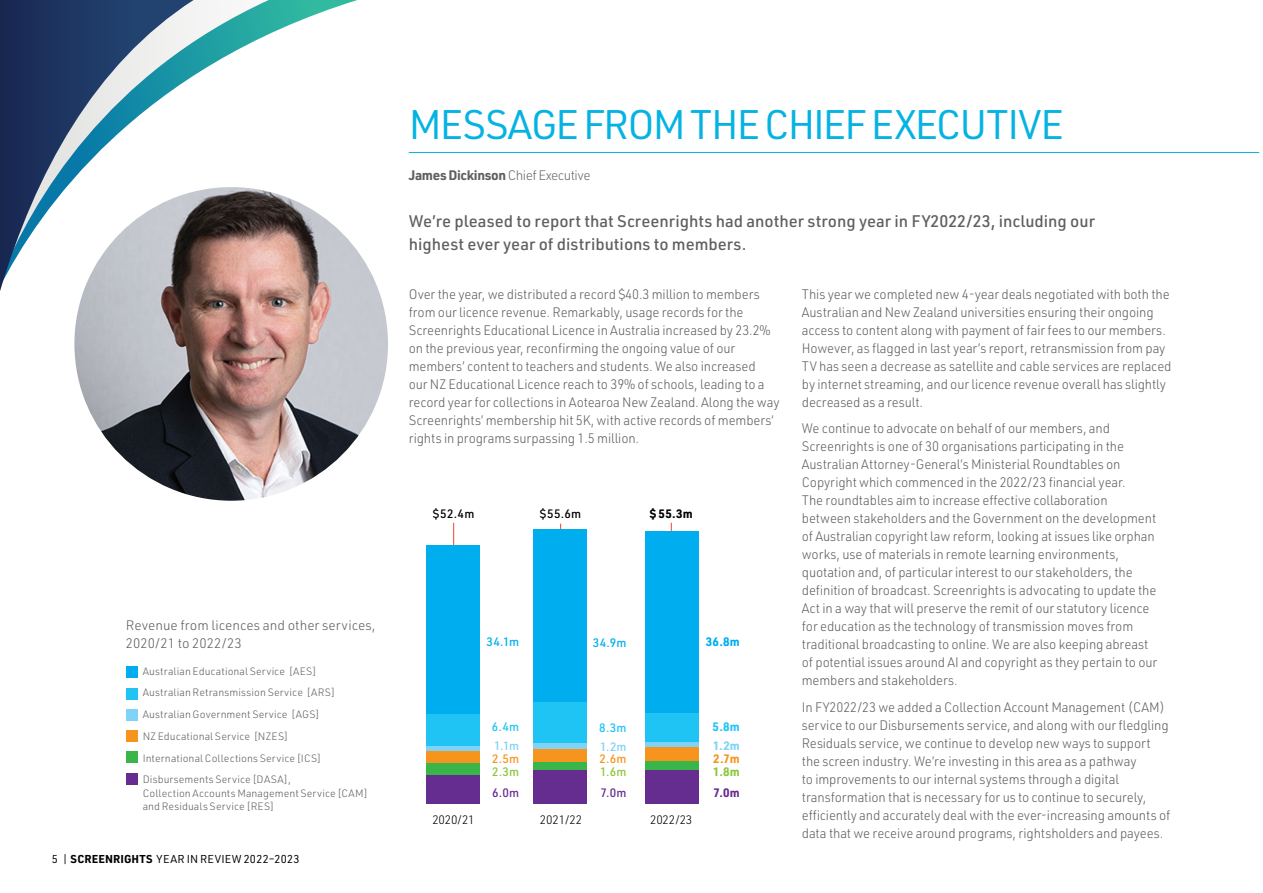
<style>
.page{position:relative;width:1263px;height:893px;background:#fff}
.page>*{position:absolute;margin:0;border:0;box-sizing:border-box;transform-origin:0 0}
.t1{font:40.5px "URWDIN";letter-spacing:-.045em;color:#04b3e2}
.t2{font:500 16.5px/22.5px "URWDIN";color:#5f6062}
.t3{font:300 13.5px/18px "URWDIN";letter-spacing:-.01em;color:#5f6062;scale:.96 1}
.t4{font:300 13.5px/18px "URWDIN";letter-spacing:-.01em;color:#5f6062}
.t5{font:700 13.5px "URWDIN";letter-spacing:-.025em;color:#5f6062}
.t6{font:300 12px "URWDIN";letter-spacing:-.02em;color:#000}
.t7{font:500 12px "URWDIN";letter-spacing:.03em;color:#000}
.t8{font:500 12px "URWDIN";letter-spacing:.03em;color:#00aeef}
.t9{font:500 12px "URWDIN";color:#20c4f4}
.t10{font:500 12px "URWDIN";color:#7ed3f7}
.t11{font:500 12px "URWDIN";color:#f7941e}
.t12{font:500 12px "URWDIN";color:#8dc63f}
.t13{font:500 12px "URWDIN";color:#662d91}
.t14{font:700 12px "URWDIN";color:#000}
.t15{font:700 12px "URWDIN";color:#00aeef}
.t16{font:700 12px "URWDIN";color:#20c4f4}
.t17{font:700 12px "URWDIN";color:#7ed3f7}
.t18{font:700 12px "URWDIN";color:#f7941e}
.t19{font:700 12px "URWDIN";color:#8dc63f}
.t20{font:700 12px "URWDIN";color:#662d91}
.t21{font:11.25px "URWDIN";letter-spacing:.03em;color:#000}
.t22{font:300 10.5px/21.8px "URWDIN";letter-spacing:.01em;color:#5f6062}
.s1{font-weight:700}
.s2{font-weight:300;color:#6d6e71}
</style>
<div class="page">
<svg style="left:269px;top:0;width:88px;height:250px"></svg>
<svg style="left:194px;top:0;width:75px;height:191px"></svg>
<svg style="left:0;top:0;width:194px;height:291px"></svg>
<hr style="left:671px;top:523px;width:1px;height:40px;background:#ef4232">
<hr style="left:560px;top:524px;width:1px;height:40px;background:#ef4232">
<hr style="left:453px;top:523px;width:1px;height:40px;background:#ef4232">
<div style="left:646px;top:770px;width:53px;height:34px;background:#662d91"></div>
<div style="left:646px;top:761px;width:53px;height:9px;background:#39b54a"></div>
<div style="left:646px;top:747px;width:53px;height:14px;background:#f7941e"></div>
<div style="left:646px;top:741px;width:53px;height:6px;background:#7ed3f7"></div>
<div style="left:646px;top:713px;width:53px;height:28px;background:#20c4f4"></div>
<div style="left:646px;top:531px;width:53px;height:182px;background:#00aeef"></div>
<div style="left:533px;top:770px;width:53px;height:34px;background:#662d91"></div>
<div style="left:533px;top:762px;width:53px;height:8px;background:#39b54a"></div>
<div style="left:533px;top:749px;width:53px;height:13px;background:#f7941e"></div>
<div style="left:533px;top:743px;width:53px;height:6px;background:#7ed3f7"></div>
<div style="left:533px;top:702px;width:53px;height:41px;background:#20c4f4"></div>
<div style="left:533px;top:530px;width:53px;height:172px;background:#00aeef"></div>
<div style="left:426px;top:774px;width:54px;height:30px;background:#662d91"></div>
<div style="left:426px;top:763px;width:54px;height:11px;background:#39b54a"></div>
<div style="left:426px;top:751px;width:54px;height:12px;background:#f7941e"></div>
<div style="left:426px;top:745px;width:54px;height:6px;background:#7ed3f7"></div>
<div style="left:426px;top:714px;width:54px;height:31px;background:#20c4f4"></div>
<div style="left:426px;top:545px;width:54px;height:169px;background:#00aeef"></div>
<hr style="left:409px;top:152px;width:850px;height:1px;background:#04b3e2">
<img style="left:74px;top:187px;width:314px;height:314px;border-radius:157px">
<div style="left:126px;top:666px;width:11px;height:12px;background:#00aeef"></div>
<div style="left:126px;top:688px;width:11px;height:11px;background:#20c4f4"></div>
<div style="left:126px;top:710px;width:11px;height:11px;background:#7ed3f7"></div>
<div style="left:126px;top:730px;width:11px;height:11px;background:#f7941e"></div>
<div style="left:126px;top:752px;width:11px;height:11px;background:#39b54a"></div>
<div style="left:126px;top:773px;width:11px;height:12px;background:#662d91"></div>
<p class="t4" style="left:126px;top:615px;width:251px">Revenue from licences and other services,<br>2020/21 to 2022/23</p>
<p class="t22" style="left:143px;top:660px;width:194px">Australian Educational Service [AES] Australian Retransmission Service [ARS] Australian Government Service [AGS] NZ Educational Service [NZES] International Collections Service [ICS] Disbursements Service [DASA],</p>
<p class="t22" style="left:143px;top:786px;width:227px;line-height:13.5px">Collection Accounts Management Service [CAM] and Residuals Service [RES]</p>
<p class="t21" style="left:52px;top:852px;width:249px">5 | <span class="s1">SCREENRIGHTS</span> YEAR IN REVIEW 2022–2023</p>
<h1 class="t1" style="left:409px;top:98px;width:657px">MESSAGE FROM THE CHIEF EXECUTIVE</h1>
<p class="t5" style="left:409px;top:166px;width:184px">James Dickinson<span class="s2">Chief Executive</span></p>
<p class="t2" style="left:409px;top:209px;width:688px">We’re pleased to report that Screenrights had another strong year in FY2022/23, including our highest ever year of distributions to members.</p>
<p class="t3" style="left:409px;top:285px;width:388px">Over the year, we distributed a record $40.3 million to members from our licence revenue. Remarkably, usage records for the Screenrights Educational Licence in Australia increased by 23.2% on the previous year, reconfirming the ongoing value of our members’ content to teachers and students. We also increased<br>our NZ Educational Licence reach to 39% of schools, leading to a record year for collections in Aotearoa New Zealand. Along the way Screenrights’ membership hit 5K, with active records of members’ rights in programs surpassing 1.5 million.</p>
<p class="t3" style="left:802px;top:285px;width:387px">This year we completed new 4-year deals negotiated with both the Australian and New Zealand universities ensuring their ongoing access to content along with payment of fair fees to our members.<br>However, as flagged in last year’s report, retransmission from pay TV has seen a decrease as satellite and cable services are replaced by internet streaming, and our licence revenue overall has slightly decreased as a result.</p>
<p class="t3" style="left:802px;top:419px;width:372px">We continue to advocate on behalf of our members, and Screenrights is one of 30 organisations participating in the Australian Attorney-General’s Ministerial Roundtables on Copyright which commenced in the 2022/23 financial year.<br>The roundtables aim to increase effective collaboration between stakeholders and the Government on the development of Australian copyright law reform, looking at issues like orphan works, use of materials in remote learning environments, quotation and, of particular interest to our stakeholders, the definition of broadcast. Screenrights is advocating to update the Act in a way that will preserve the remit of our statutory licence for education as the technology of transmission moves from traditional broadcasting to online. We are also keeping abreast of potential issues around AI and copyright as they pertain to our members and stakeholders.</p>
<p class="t3" style="left:802px;top:698px;width:385px">In FY2022/23 we added a Collection Account Management (CAM) service to our Disbursements service, and along with our fledgling Residuals service, we continue to develop new ways to support the screen industry. We’re investing in this area as a pathway<br>to improvements to our internal systems through a digital transformation that is necessary for us to continue to securely, efficiently and accurately deal with the ever-increasing amounts of data that we receive around programs, rightsholders and payees.</p>
<p class="t7" style="left:433px;top:506px;width:43px">$52.4m</p>
<p class="t7" style="left:540px;top:506px;width:43px">$55.6m</p>
<p class="t14" style="left:650px;top:506px;width:45px">$ 55.3m</p>
<p class="t15" style="left:706px;top:633px;width:36px">36.8m</p>
<p class="t8" style="left:486px;top:634px;width:34px">34.1m</p>
<p class="t8" style="left:593px;top:634px;width:35px">34.9m</p>
<p class="t16" style="left:713px;top:718px;width:29px">5.8m</p>
<p class="t17" style="left:713px;top:738px;width:28px">1.2m</p>
<p class="t18" style="left:713px;top:750px;width:28px">2.7m</p>
<p class="t19" style="left:713px;top:763px;width:28px">1.8m</p>
<p class="t20" style="left:713px;top:784px;width:28px">7.0m</p>
<p class="t9" style="left:492px;top:719px;width:29px">6.4m</p>
<p class="t10" style="left:494px;top:738px;width:27px">1.1m</p>
<p class="t11" style="left:492px;top:751px;width:29px">2.5m</p>
<p class="t12" style="left:492px;top:763px;width:29px">2.3m</p>
<p class="t13" style="left:492px;top:785px;width:29px">6.0m</p>
<p class="t9" style="left:599px;top:719px;width:29px">8.3m</p>
<p class="t10" style="left:600px;top:738px;width:28px">1.2m</p>
<p class="t11" style="left:599px;top:751px;width:29px">2.6m</p>
<p class="t12" style="left:600px;top:764px;width:28px">1.6m</p>
<p class="t13" style="left:600px;top:785px;width:28px">7.0m</p>
<p class="t6" style="left:432px;top:812px;width:44px">2020/21</p>
<p class="t6" style="left:540px;top:812px;width:44px">2021/22</p>
<p class="t6" style="left:650px;top:812px;width:44px">2022/23</p>
</div>
